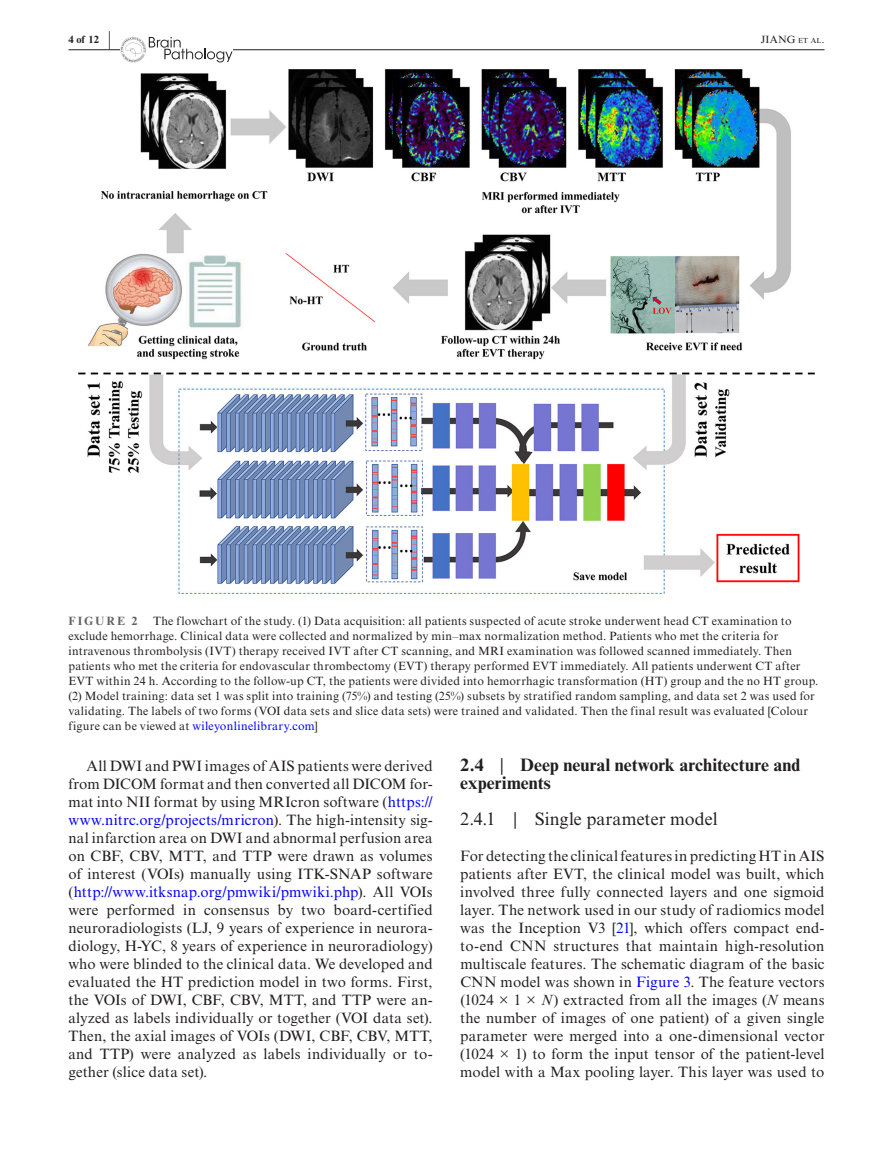
<style>
.page{position:relative;width:893px;height:1174px;background:#fff}
.page>*{position:absolute;margin:0;border:0;box-sizing:border-box;transform-origin:0 0}
.t1{font:700 18px/18px "Times New Roman MT Std";letter-spacing:.005em;color:#231f20}
.t2{font:18px "Times New Roman MT Std";letter-spacing:.005em;color:#231f20}
.t3{font:15px/18px "Times New Roman MT Std";letter-spacing:.01em;color:#231f20;text-align:justify}
.t4{font:12px/15px "Times New Roman MT Std";letter-spacing:.02em;color:#231f20}
.t5{font:700 12px "Times New Roman MT Std";letter-spacing:.175em;color:#636366}
.t6{font:10.5px "Times New Roman MT Std";letter-spacing:.025em;color:#231f20}
.t7{font:700 10.5px "Times New Roman MT Std";color:#231f20}
.s1{font-size:20.25px}
.s2{font-size:7.35px}
.s3{color:#00f}
.s4{font-weight:400}
.s5{font-style:italic}
</style>
<div class="page">
<hr style="left:68px;top:49px;width:756px;height:1px;background:#231f20">
<svg style="left:121px;top:37px;width:112px;height:25px"></svg>
<img style="left:79px;top:69px;width:735px;height:525px">
<p class="t7" style="left:68px;top:33px;width:43px">4 of 12 <span class="s1">|</span></p>
<p class="t6" style="left:761px;top:33px;width:65px">JIANG <span class="s2">et al</span>.</p>
<p class="t4" style="left:68px;top:613px;width:752px;text-indent:85px">The flowchart of the study. (1) Data acquisition: all patients suspected of acute stroke underwent head CT examination to exclude hemorrhage. Clinical data were collected and normalized by min–max normalization method. Patients who met the criteria for intravenous thrombolysis (IVT) therapy received IVT after CT scanning, and MRI examination was followed scanned immediately. Then patients who met the criteria for endovascular thrombectomy (EVT) therapy performed EVT immediately. All patients underwent CT after EVT within 24 h. According to the follow-up CT, the patients were divided into hemorrhagic transformation (HT) group and the no HT group. (2) Model training: data set 1 was split into training (75%) and testing (25%) subsets by stratified random sampling, and data set 2 was used for validating. The labels of two forms (VOI data sets and slice data sets) were trained and validated. Then the final result was evaluated [Colour figure can be viewed at <span class="s3">wileyonlinelibrary.com</span>]</p>
<p class="t5" style="left:68px;top:613px;width:71px">FIGURE 2</p>
<p class="t3" style="left:68px;top:757px;width:366px;text-indent:18px">All DWI and PWI images of AIS patients were derived from DICOM format and then converted all DICOM for&shy;mat into NII format by using MRIcron software (<span class="s3">https:// www.nitrc.org/projects/mricron</span>). The high-intensity sig&shy;nal infarction area on DWI and abnormal perfusion area on CBF, CBV, MTT, and TTP were drawn as volumes of interest (VOIs) manually using ITK-SNAP software (<span class="s3">http://www.itksnap.org/pmwiki/pmwiki.php</span>). All VOIs were performed in consensus by two board-certified neuroradiologists (LJ, 9 years of experience in neurora&shy;diology, H-YC, 8 years of experience in neuroradiology) who were blinded to the clinical data. We developed and evaluated the HT prediction model in two forms. First, the VOIs of DWI, CBF, CBV, MTT, and TTP were an&shy;alyzed as labels individually or together (VOI data set).<br>Then, the axial images of VOIs (DWI, CBF, CBV, MTT, and TTP) were analyzed as labels individually or to&shy;gether (slice data set).</p>
<p class="t1" style="left:460px;top:756px;width:342px">2.4 <span class="s4">|</span> Deep neural network architecture and experiments</p>
<p class="t2" style="left:460px;top:809px;width:259px">2.4.1 | Single parameter model</p>
<p class="t3" style="left:460px;top:847px;width:366px">For detecting the clinical features in predicting HT in AIS patients after EVT, the clinical model was built, which involved three fully connected layers and one sigmoid layer. The network used in our study of radiomics model was the Inception V3 [<span class="s3">21</span>], which offers compact end&shy;to-end CNN structures that maintain high-resolution multiscale features. The schematic diagram of the basic CNN model was shown in <span class="s3">Figure 3</span>. The feature vectors (1024 × 1 × <span class="s5">N</span>) extracted from all the images (<span class="s5">N</span> means the number of images of one patient) of a given single parameter were merged into a one-dimensional vector (1024 × 1) to form the input tensor of the patient-level model with a Max pooling layer. This layer was used to</p>
</div>
